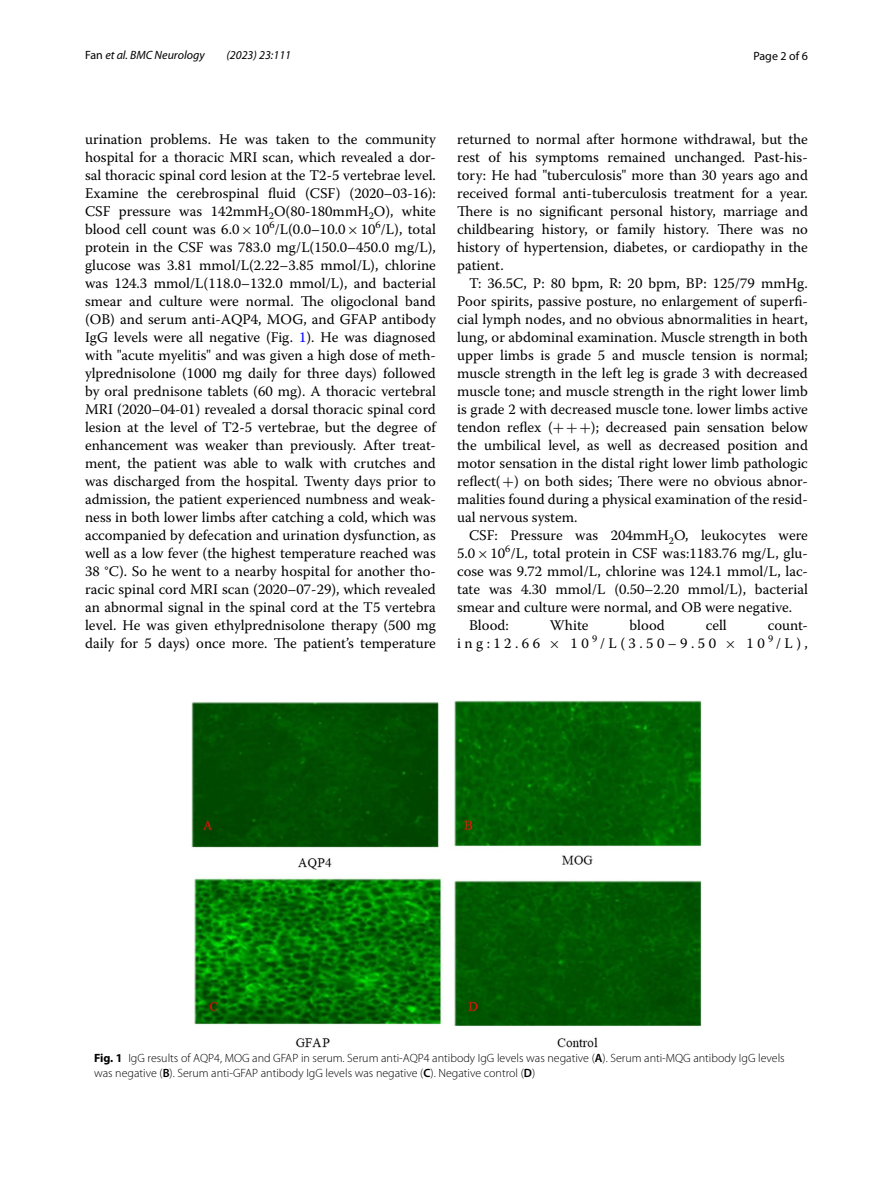
<style>
.page{position:relative;width:893px;height:1187px;background:#fff}
.page>*{position:absolute;margin:0;border:0;box-sizing:border-box;transform-origin:0 0}
.t1{font:14.7px/18px "Warnock Pro";color:#000;text-align:justify}
.t2{font:14.7px/18px "Warnock Pro";letter-spacing:.235em;color:#000;text-align:right}
.t3{font:300 12px/15px "Myriad Pro";color:#000}
.t4{font:italic 12px "Myriad Pro";color:#000}
.t5{font:12px "Myriad Pro";color:#000}
.s1{font-style:normal}
.s2{font-family:"MTSY"}
.s3{color:#00f}
.s4{font-weight:700}
.s5{font-weight:600}
</style>
<div class="page">
<img style="left:191px;top:700px;width:511px;height:347px">
<p class="t4" style="left:85px;top:48px;width:121px"><span class="s1">Fan</span> et al. BMC Neurology</p>
<p class="t4" style="left:226px;top:48px;width:66px">(2023) 23:111</p>
<p class="t5" style="left:753px;top:48px;width:56px">Page 2 of 6</p>
<p class="t1" style="left:85px;top:130px;width:352px">urination problems. He was taken to the community hospital for a thoracic MRI scan, which revealed a dor&shy;sal thoracic spinal cord lesion at the T2-5 vertebrae level.<br>Examine the cerebrospinal fluid (CSF) (2020–03-16):<br>CSF pressure was 142mmH<sub>2</sub>O(80-180mmH<sub>2</sub>O), white blood cell count was 6.0<span class="s2">×</span> -10<sup>6</sup>/L(0.0–10.0<span class="s2">×</span> -10<sup>6</sup>/L), total protein in the CSF was 783.0 mg/L(150.0–450.0 mg/L), glucose was 3.81 mmol/L(2.22–3.85 mmol/L), chlorine was 124.3 mmol/L(118.0–132.0 mmol/L), and bacterial smear and culture were normal. The oligoclonal band (OB) and serum anti-AQP4, MOG, and GFAP antibody IgG levels were all negative (Fig. <span class="s3">1</span>). He was diagnosed with "acute myelitis" and was given a high dose of meth&shy;ylprednisolone (1000 mg daily for three days) followed by oral prednisone tablets (60 mg). A thoracic vertebral MRI (2020–04-01) revealed a dorsal thoracic spinal cord lesion at the level of T2-5 vertebrae, but the degree of enhancement was weaker than previously. After treat&shy;ment, the patient was able to walk with crutches and was discharged from the hospital. Twenty days prior to admission, the patient experienced numbness and weak&shy;ness in both lower limbs after catching a cold, which was accompanied by defecation and urination dysfunction, as well as a low fever (the highest temperature reached was 38 °C). So he went to a nearby hospital for another tho&shy;racic spinal cord MRI scan (2020–07-29), which revealed an abnormal signal in the spinal cord at the T5 vertebra level. He was given ethylprednisolone therapy (500 mg daily for 5 days) once more. The patient’s temperature</p>
<p class="t1" style="left:457px;top:130px;width:352px">returned to normal after hormone withdrawal, but the rest of his symptoms remained unchanged. Past-his&shy;tory: He had "tuberculosis" more than 30 years ago and received formal anti-tuberculosis treatment for a year.<br>There is no significant personal history, marriage and childbearing history, or family history. There was no history of hypertension, diabetes, or cardiopathy in the patient.</p>
<p class="t1" style="left:457px;top:274px;width:352px;text-indent:12px">T: 36.5C, P: 80 bpm, R: 20 bpm, BP: 125/79 mmHg.<br>Poor spirits, passive posture, no enlargement of superfi&shy;cial lymph nodes, and no obvious abnormalities in heart, lung, or abdominal examination. Muscle strength in both upper limbs is grade 5 and muscle tension is normal; muscle strength in the left leg is grade 3 with decreased muscle tone; and muscle strength in the right lower limb is grade 2 with decreased muscle tone. lower limbs active tendon reflex (<span class="s2">+++</span>); decreased pain sensation below the umbilical level, as well as decreased position and motor sensation in the distal right lower limb pathologic reflect(<span class="s2">+</span>) on both sides; There were no obvious abnor&shy;malities found during a physical examination of the resid&shy;ual nervous system.</p>
<p class="t1" style="left:469px;top:526px;width:340px">CSF: Pressure was 204mmH<sub>2</sub>O, leukocytes were</p>
<p class="t1" style="left:457px;top:544px;width:352px">5.0<span class="s2">×</span> -10<sup>6</sup>/L, total protein in CSF was:1183.76 mg/L, glu-</p>
<p class="t1" style="left:457px;top:562px;width:352px">cose was 9.72 mmol/L, chlorine was 124.1 mmol/L, lac-</p>
<p class="t1" style="left:457px;top:580px;width:352px">tate was 4.30 mmol/L (0.50–2.20 mmol/L), bacterial</p>
<p class="t1" style="left:457px;top:598px;width:337px">smear and culture were normal, and OB were negative.</p>
<p class="t1" style="left:469px;top:616px;width:41px">Blood:</p>
<p class="t1" style="left:550px;top:616px;width:40px">White</p>
<p class="t1" style="left:630px;top:616px;width:37px">blood</p>
<p class="t1" style="left:706px;top:616px;width:22px">cell</p>
<p class="t2" style="left:457px;top:616px;width:352px">count-<br>ing:12.66 <span class="s2">×</span> -10<sup>9</sup>/L(3.50–9.50 <span class="s2">×</span> -10<sup>9</sup>/L),</p>
<p class="t3" style="left:94px;top:1050px;width:692px"><span class="s4">Fig. 1</span> IgG results of AQP4, MOG and GFAP in serum. Serum anti-AQP4 antibody IgG levels was negative (<span class="s5">A</span>). Serum anti-MQG antibody IgG levels was negative (<span class="s5">B</span>). Serum anti-GFAP antibody IgG levels was negative (<span class="s5">C</span>). Negative control (<span class="s5">D</span>)</p>
</div>
